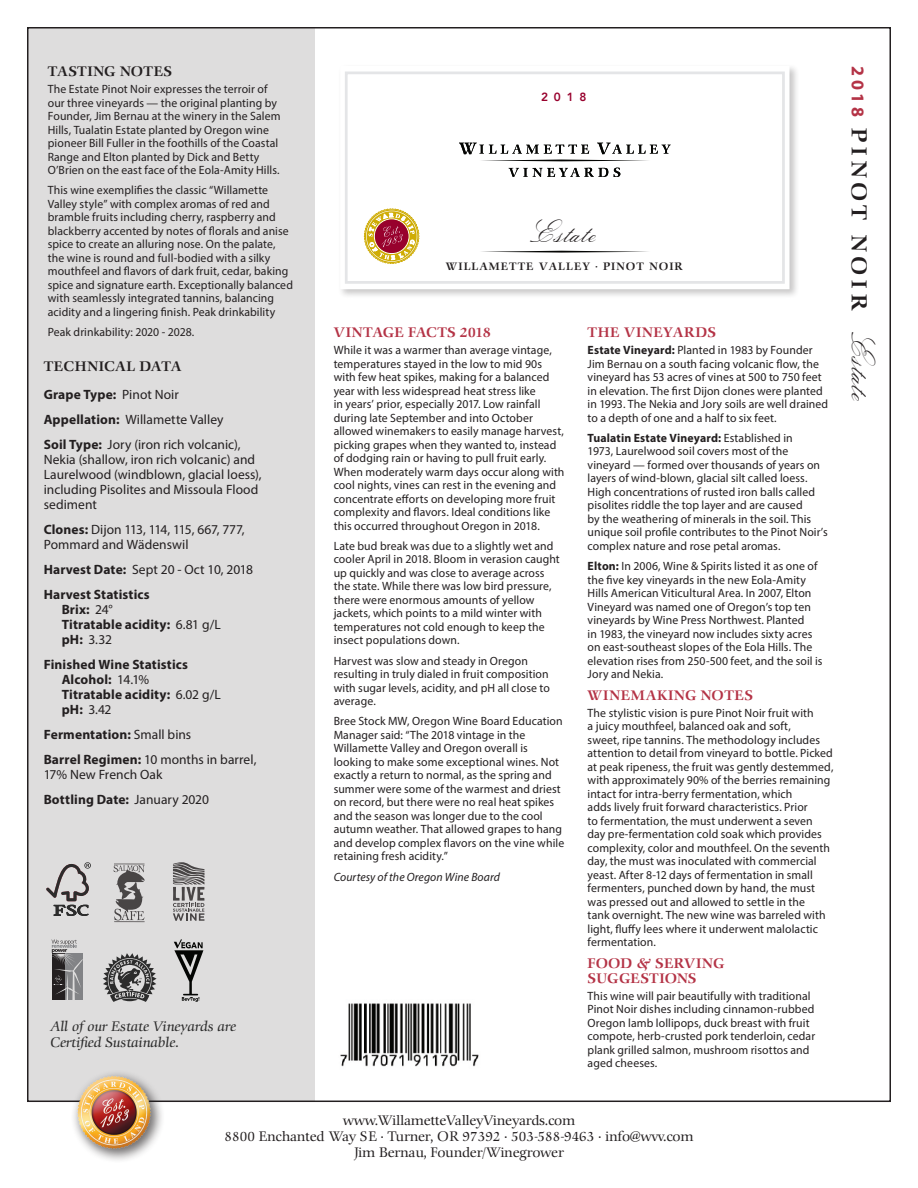
<style>
.page{position:relative;width:918px;height:1188px;background:#fff}
.page>*{position:absolute;margin:0;border:0;box-sizing:border-box;transform-origin:0 0}
.t1{font:34.35px "Italian Script";color:#231f20}
.t2{font:500 21px "Comenius Antiqua";letter-spacing:.22em;color:#231f20}
.Left_Text{font:13.5px/15px "Myriad Pro";color:#231f20}
.Left_Text-2{font:700 13.5px/15px "Myriad Pro";letter-spacing:.01em;color:#231f20}
.t3{font:13.5px "Comenius Antiqua";color:#231f20}
.t4{font:italic 13.5px/16.2px "Comenius Antiqua";color:#000}
.H-2{font:500 13.5px "Comenius Antiqua";letter-spacing:.025em;color:#231f20}
.H-2-2{font:500 13.5px/15px "Comenius Antiqua";letter-spacing:.02em;color:#b43346}
.H-2-3{font:500 13.5px "Comenius Antiqua";color:#b43346}
.H-2-4{font:500 13.5px "Comenius Antiqua";letter-spacing:.055em;color:#b43346}
.H-2-5{font:500 13.5px "Comenius Antiqua";letter-spacing:.05em;color:#b43346}
.P-1{font:12px/13.5px "Myriad Pro";letter-spacing:.01em;color:#231f20}
.P-1-2{font:italic 12px "Myriad Pro";letter-spacing:.01em;color:#231f20}
.t5{font:800 11.85px "Avenir";color:#98012d}
.t6{font:500 10.5px "Comenius Antiqua";letter-spacing:.1em;color:#231f20}
.s1{font-weight:700}
.s2{font-weight:400}
.s3{font-family:"Myriad Pro";font-weight:700;font-size:18px;color:#b43346}
.s4{font-family:"Italian Script";font-weight:400;font-size:36px}
</style>
<div class="page">
<div style="left:27px;top:27px;width:288px;height:1075px;background:#dedddd"></div>
<div style="left:338px;top:64px;width:462px;height:235px;background:#231f20;opacity:.25"></div>
<div style="left:340px;top:66px;width:450px;height:223px;background:#fff"></div>
<svg style="left:364px;top:208px;width:56px;height:56px"></svg>
<svg style="left:481px;top:160px;width:167px;height:1px"></svg>
<svg style="left:459px;top:143px;width:130px;height:11px"></svg>
<svg style="left:597px;top:143px;width:74px;height:11px"></svg>
<svg style="left:509px;top:168px;width:99px;height:9px"></svg>
<svg style="left:614px;top:168px;width:6px;height:9px"></svg>
<svg style="left:481px;top:251px;width:167px;height:2px"></svg>
<div style="left:345px;top:72px;width:440px;height:212px;border:3px solid #e4e5e7"></div>
<svg style="left:114px;top:864px;width:31px;height:58px"></svg>
<svg style="left:173px;top:862px;width:31px;height:59px"></svg>
<svg style="left:103px;top:953px;width:54px;height:49px"></svg>
<svg style="left:46px;top:862px;width:45px;height:54px"></svg>
<svg style="left:52px;top:940px;width:31px;height:60px"></svg>
<svg style="left:174px;top:939px;width:29px;height:63px"></svg>
<img style="left:340px;top:1003px;width:139px;height:64px">
<div style="left:71px;top:1069px;width:95px;height:95px;background:#231f20;opacity:.65"></div>
<img style="left:76px;top:1073px;width:77px;height:79px">
<p class="H-2" style="left:48px;top:64px;width:126px">TASTING NOTES</p>
<p class="P-1" style="left:48px;top:82px;width:234px">The Estate Pinot Noir expresses the terroir of our three vineyards — the original planting by Founder, Jim Bernau at the winery in the Salem Hills, Tualatin Estate planted by Oregon wine pioneer Bill Fuller in the foothills of the Coastal Range and Elton planted by Dick and Betty O’Brien on the east face of the Eola-Amity Hills.</p>
<p class="P-1" style="left:48px;top:183px;width:247px">This wine exemplifies the classic “Willamette Valley style” with complex aromas of red and bramble fruits including cherry, raspberry and blackberry accented by notes of florals and anise spice to create an alluring nose. On the palate, the wine is round and full-bodied with a silky mouthfeel and flavors of dark fruit, cedar, baking spice and signature earth. Exceptionally balanced with seamlessly integrated tannins, balancing acidity and a lingering finish. Peak drinkability</p>
<p class="P-1" style="left:48px;top:325px;width:148px">Peak drinkability: 2020 - 2028.</p>
<p class="H-2-3" style="left:334px;top:325px;width:158px">VINTAGE FACTS 2018</p>
<p class="P-1" style="left:334px;top:343px;width:232px">While it was a warmer than average vintage, temperatures stayed in the low to mid 90s with few heat spikes, making for a balanced year with less widespread heat stress like<br>in years’ prior, especially 2017. Low rainfall during late September and into October allowed winemakers to easily manage harvest, picking grapes when they wanted to, instead of dodging rain or having to pull fruit early.<br>When moderately warm days occur along with cool nights, vines can rest in the evening and concentrate efforts on developing more fruit complexity and flavors. Ideal conditions like this occurred throughout Oregon in 2018.</p>
<p class="P-1" style="left:334px;top:539px;width:228px">Late bud break was due to a slightly wet and cooler April in 2018. Bloom in verasion caught up quickly and was close to average across the state. While there was low bird pressure, there were enormous amounts of yellow jackets, which points to a mild winter with temperatures not cold enough to keep the insect populations down.</p>
<p class="P-1" style="left:334px;top:654px;width:218px">Harvest was slow and steady in Oregon resulting in truly dialed in fruit composition with sugar levels, acidity, and pH all close to average.</p>
<p class="P-1" style="left:334px;top:714px;width:232px">Bree Stock MW, Oregon Wine Board Education Manager said: “The 2018 vintage in the Willamette Valley and Oregon overall is looking to make some exceptional wines. Not exactly a return to normal, as the spring and summer were some of the warmest and driest on record, but there were no real heat spikes and the season was longer due to the cool autumn weather. That allowed grapes to hang and develop complex flavors on the vine while retaining fresh acidity.”</p>
<p class="P-1-2" style="left:334px;top:869px;width:168px">Courtesy of the Oregon Wine Board</p>
<p class="t5" style="left:541px;top:88px;width:47px">2018</p>
<p class="t1" style="left:523px;top:214px;width:74px">Estate</p>
<p class="t6" style="left:446px;top:260px;width:238px">WILLAMETTE VALLEY · PINOT NOIR</p>
<p class="H-2-5" style="left:588px;top:325px;width:130px">THE VINEYARDS</p>
<p class="P-1" style="left:588px;top:343px;width:242px"><span class="s1">Estate Vineyard:</span> Planted in 1983 by Founder Jim Bernau on a south facing volcanic flow, the vineyard has 53 acres of vines at 500 to 750 feet in elevation. The first Dijon clones were planted in 1993. The Nekia and Jory soils are well drained to a depth of one and a half to six feet.</p>
<p class="P-1" style="left:588px;top:431px;width:242px"><span class="s1">Tualatin Estate Vineyard:</span> Established in<br>1973, Laurelwood soil covers most of the vineyard — formed over thousands of years on layers of wind-blown, glacial silt called loess.<br>High concentrations of rusted iron balls called pisolites riddle the top layer and are caused<br>by the weathering of minerals in the soil. This unique soil profile contributes to the Pinot Noir’s complex nature and rose petal aromas.</p>
<p class="P-1" style="left:588px;top:559px;width:237px"><span class="s1">Elton:</span> In 2006, Wine &amp; Spirits listed it as one of the five key vineyards in the new Eola-Amity Hills American Viticultural Area. In 2007, Elton Vineyard was named one of Oregon’s top ten vineyards by Wine Press Northwest. Planted<br>in 1983, the vineyard now includes sixty acres on east-southeast slopes of the Eola Hills. The elevation rises from 250-500 feet, and the soil is Jory and Nekia.</p>
<p class="H-2-4" style="left:588px;top:688px;width:167px">WINEMAKING NOTES</p>
<p class="P-1" style="left:588px;top:706px;width:247px">The stylistic vision is pure Pinot Noir fruit with<br>a juicy mouthfeel, balanced oak and soft,<br>sweet, ripe tannins. The methodology includes attention to detail from vineyard to bottle. Picked at peak ripeness, the fruit was gently destemmed, with approximately 90% of the berries remaining intact for intra-berry fermentation, which<br>adds lively fruit forward characteristics. Prior<br>to fermentation, the must underwent a seven day pre-fermentation cold soak which provides complexity, color and mouthfeel. On the seventh day, the must was inoculated with commercial yeast. After 8-12 days of fermentation in small fermenters, punched down by hand, the must was pressed out and allowed to settle in the<br>tank overnight. The new wine was barreled with light, fluffy lees where it underwent malolactic fermentation.</p>
<p class="H-2-2" style="left:588px;top:956px;width:139px">FOOD &amp; SERVING<br>SUGGESTIONS</p>
<p class="P-1" style="left:588px;top:989px;width:229px">This wine will pair beautifully with traditional Pinot Noir dishes including cinnamon-rubbed Oregon lamb lollipops, duck breast with fruit compote, herb-crusted pork tenderloin, cedar plank grilled salmon, mushroom risottos and aged cheeses.</p>
<p class="H-2" style="left:44px;top:359px;width:139px">TECHNICAL DATA</p>
<p class="Left_Text-2" style="left:44px;top:387px;width:137px">Grape Type: <span class="s2">Pinot Noir</span></p>
<p class="Left_Text" style="left:44px;top:412px;width:181px"><span class="s1">Appellation:</span> Willamette Valley</p>
<p class="Left_Text" style="left:44px;top:437px;width:219px"><span class="s1">Soil Type:</span> Jory (iron rich volcanic), Nekia (shallow, iron rich volcanic) and Laurelwood (windblown, glacial loess), including Pisolites and Missoula Flood sediment</p>
<p class="Left_Text" style="left:44px;top:522px;width:202px"><span class="s1">Clones:</span> Dijon 113, 114, 115, 667, 777,<br>Pommard and Wädenswil</p>
<p class="Left_Text" style="left:44px;top:562px;width:211px"><span class="s1">Harvest Date:</span> Sept 20 - Oct 10, 2018</p>
<p class="Left_Text-2" style="left:62px;top:587px;width:161px;text-indent:-18px">Harvest Statistics<br>Brix: <span class="s2">24°<br></span>Titratable acidity: <span class="s2">6.81 g/L </span>pH: <span class="s2">3.32</span></p>
<p class="Left_Text-2" style="left:62px;top:657px;width:161px;text-indent:-18px">Finished Wine Statistics<br>Alcohol: <span class="s2">14.1%<br></span>Titratable acidity: <span class="s2">6.02 g/L </span>pH: <span class="s2">3.42</span></p>
<p class="Left_Text-2" style="left:44px;top:727px;width:149px">Fermentation: <span class="s2">Small bins</span></p>
<p class="Left_Text" style="left:44px;top:752px;width:214px"><span class="s1">Barrel Regimen:</span> 10 months in barrel,<br>17% New French Oak</p>
<p class="Left_Text-2" style="left:44px;top:792px;width:167px">Bottling Date: <span class="s2">January 2020</span></p>
<p class="t4" style="left:50px;top:1018px;width:187px">All of our Estate Vineyards are<br>Certified Sustainable.</p>
<p class="t3" style="left:343px;top:1113px;width:234px">www.WillametteValleyVineyards.com</p>
<p class="t3" style="left:225px;top:1129px;width:470px">8800 Enchanted Way SE · Turner, OR 97392 · 503-588-9463 · info@wvv.com</p>
<p class="t3" style="left:354px;top:1145px;width:211px">Jim Bernau, Founder/Winegrower</p>
<p class="t2" style="left:871px;top:66px;width:336px;rotate:90deg"><span class="s3">2018</span> PINOT NOIR <span class="s4">Estate</span></p>
</div>
